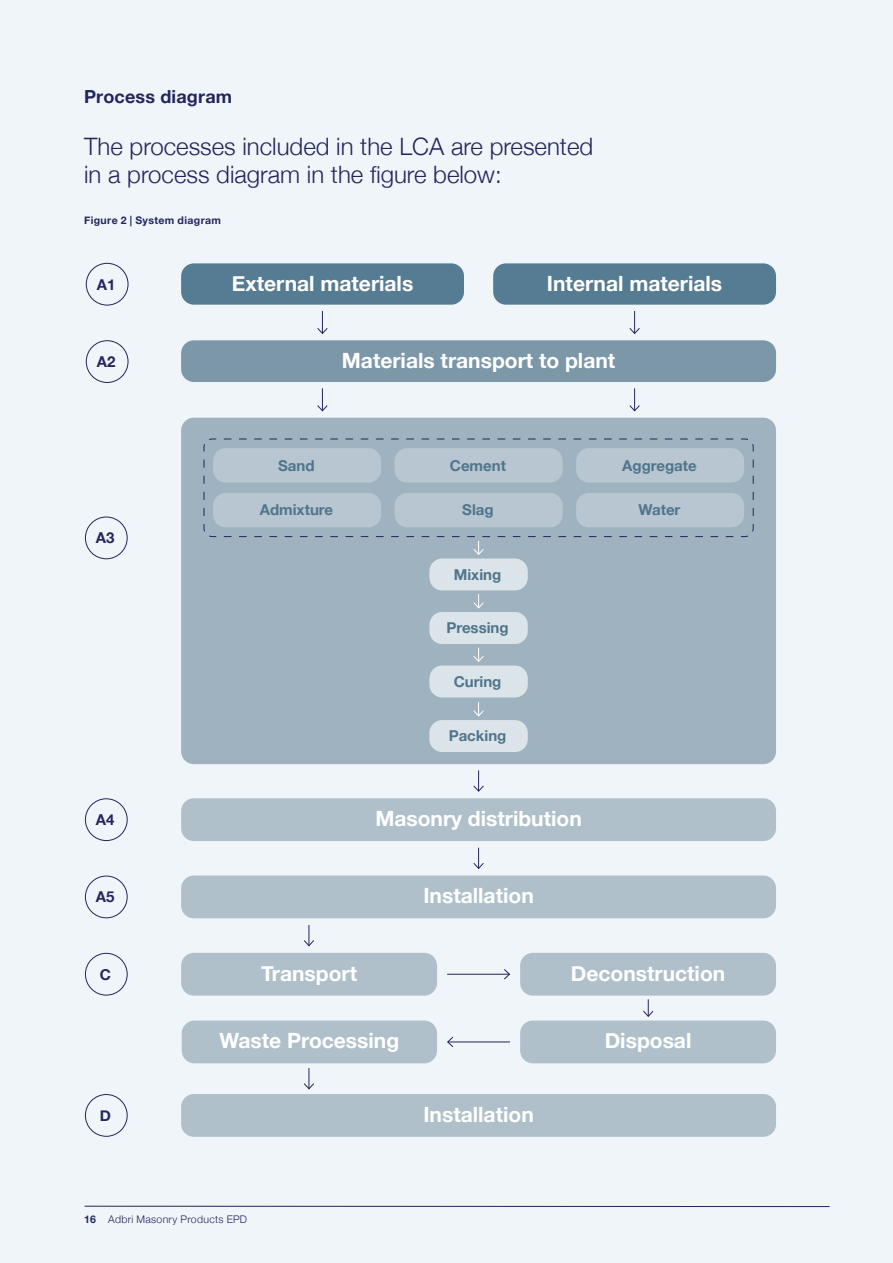
<style>
.page{position:relative;width:893px;height:1263px;background:#eff5f8}
.page>*{position:absolute;margin:0;border:0;box-sizing:border-box;transform-origin:0 0}
.t1{font:300 24px/27.8px "Helvetica Neue";color:#23265c}
.t2{font:700 21px "Helvetica Neue";color:#fff}
.t3{font:700 18px "Helvetica Neue";letter-spacing:.01em;color:#23265c}
.t4{font:700 15px "Helvetica Neue";color:#4f758c}
.t5{font:700 15px "Helvetica Neue";color:#23265c}
.t6{font:300 10.5px "Helvetica Neue";letter-spacing:.03em;color:#23265c}
.t7{font:700 10.5px "Helvetica Neue";letter-spacing:.035em;color:#23265c}
.s1{font-weight:700}
</style>
<div class="page">
<hr style="left:85px;top:1206px;width:745px;height:1px;background:#23265c">
<div style="left:181px;top:263px;width:283px;height:42px;background:#557c92;border-radius:13px"></div>
<div style="left:493px;top:263px;width:283px;height:42px;background:#557c92;border-radius:13px"></div>
<div style="left:181px;top:340px;width:595px;height:42px;background:#7b97a8;border-radius:13px"></div>
<div style="left:181px;top:798px;width:595px;height:43px;background:#afc0ca;border-radius:13px"></div>
<div style="left:181px;top:875px;width:595px;height:43px;background:#afc0ca;border-radius:13px"></div>
<div style="left:181px;top:1094px;width:595px;height:43px;background:#afc0ca;border-radius:13px"></div>
<div style="left:181px;top:953px;width:256px;height:42px;background:#afc0ca;border-radius:13px"></div>
<div style="left:520px;top:953px;width:256px;height:42px;background:#afc0ca;border-radius:13px"></div>
<div style="left:520px;top:1020px;width:256px;height:43px;background:#afc0ca;border-radius:13px"></div>
<div style="left:182px;top:1020px;width:255px;height:43px;background:#afc0ca;border-radius:13px"></div>
<svg style="left:317px;top:311px;width:11px;height:23px"></svg>
<svg style="left:629px;top:311px;width:11px;height:23px"></svg>
<svg style="left:317px;top:388px;width:11px;height:24px"></svg>
<svg style="left:629px;top:388px;width:11px;height:24px"></svg>
<div style="left:181px;top:418px;width:595px;height:346px;background:#9eb2bf;border-radius:13px"></div>
<div style="left:429px;top:558px;width:99px;height:32px;background:#dbe4e9;border-radius:13px"></div>
<div style="left:429px;top:612px;width:99px;height:32px;background:#dbe4e9;border-radius:13px"></div>
<div style="left:429px;top:665px;width:99px;height:32px;background:#dbe4e9;border-radius:13px"></div>
<div style="left:429px;top:720px;width:99px;height:32px;background:#dbe4e9;border-radius:13px"></div>
<svg style="left:203px;top:438px;width:551px;height:99px"></svg>
<div style="left:213px;top:448px;width:168px;height:35px;background:#b7c6d0;border-radius:13px"></div>
<div style="left:213px;top:493px;width:168px;height:34px;background:#b7c6d0;border-radius:13px"></div>
<div style="left:395px;top:448px;width:168px;height:35px;background:#b7c6d0;border-radius:13px"></div>
<div style="left:395px;top:493px;width:168px;height:34px;background:#b7c6d0;border-radius:13px"></div>
<div style="left:576px;top:448px;width:168px;height:35px;background:#b7c6d0;border-radius:13px"></div>
<div style="left:576px;top:493px;width:168px;height:34px;background:#b7c6d0;border-radius:13px"></div>
<svg style="left:224px;top:536px;width:513px;height:19px"></svg>
<svg style="left:473px;top:594px;width:11px;height:15px"></svg>
<svg style="left:473px;top:648px;width:11px;height:14px"></svg>
<svg style="left:473px;top:702px;width:11px;height:15px"></svg>
<svg style="left:473px;top:770px;width:11px;height:22px"></svg>
<svg style="left:473px;top:848px;width:11px;height:21px"></svg>
<svg style="left:303px;top:925px;width:11px;height:22px"></svg>
<svg style="left:304px;top:1068px;width:10px;height:22px"></svg>
<svg style="left:643px;top:999px;width:11px;height:18px"></svg>
<hr style="left:447px;top:974px;width:62px;height:1px;background:#23265c">
<svg style="left:503px;top:969px;width:7px;height:11px"></svg>
<hr style="left:448px;top:1041px;width:62px;height:1px;background:#23265c">
<svg style="left:447px;top:1036px;width:7px;height:11px"></svg>
<div style="left:86px;top:263px;width:42px;height:42px;border:1px solid #23265c;border-radius:50%"></div>
<div style="left:86px;top:340px;width:42px;height:43px;border:1px solid #23265c;border-radius:50%"></div>
<div style="left:85px;top:517px;width:43px;height:42px;border:1px solid #23265c;border-radius:50%"></div>
<div style="left:85px;top:798px;width:43px;height:43px;border:1px solid #23265c;border-radius:50%"></div>
<div style="left:85px;top:876px;width:43px;height:42px;border:1px solid #23265c;border-radius:50%"></div>
<div style="left:85px;top:953px;width:43px;height:42px;border:1px solid #23265c;border-radius:50%"></div>
<div style="left:85px;top:1094px;width:43px;height:43px;border:1px solid #23265c;border-radius:50%"></div>
<p class="t3" style="left:84px;top:82px;width:150px">Process diagram</p>
<p class="t1" style="left:84px;top:131px;width:511px">The processes included in the LCA are presented in a process diagram in the figure below:</p>
<p class="t7" style="left:84px;top:212px;width:138px">Figure 2 | System diagram</p>
<p class="t5" style="left:97px;top:272px;width:20px">A1</p>
<p class="t2" style="left:232px;top:267px;width:183px">External materials</p>
<p class="t2" style="left:547px;top:267px;width:177px">Internal materials</p>
<p class="t5" style="left:97px;top:350px;width:20px">A2</p>
<p class="t2" style="left:342px;top:344px;width:275px">Materials transport to plant</p>
<p class="t4" style="left:278px;top:454px;width:38px">Sand</p>
<p class="t4" style="left:260px;top:498px;width:75px">Admixture</p>
<p class="t4" style="left:450px;top:454px;width:58px">Cement</p>
<p class="t4" style="left:462px;top:498px;width:33px">Slag</p>
<p class="t4" style="left:622px;top:454px;width:76px">Aggregate</p>
<p class="t4" style="left:638px;top:498px;width:43px">Water</p>
<p class="t5" style="left:96px;top:526px;width:20px">A3</p>
<p class="t4" style="left:454px;top:563px;width:49px">Mixing</p>
<p class="t4" style="left:446px;top:616px;width:64px">Pressing</p>
<p class="t4" style="left:454px;top:670px;width:49px">Curing</p>
<p class="t4" style="left:449px;top:724px;width:59px">Packing</p>
<p class="t5" style="left:96px;top:808px;width:20px">A4</p>
<p class="t2" style="left:375px;top:802px;width:208px">Masonry distribution</p>
<p class="t5" style="left:96px;top:885px;width:20px">A5</p>
<p class="t2" style="left:423px;top:879px;width:112px">Installation</p>
<p class="t5" style="left:100px;top:962px;width:13px">C</p>
<p class="t2" style="left:261px;top:956px;width:98px">Transport</p>
<p class="t2" style="left:571px;top:956px;width:156px">Deconstruction</p>
<p class="t2" style="left:220px;top:1024px;width:181px">Waste Processing</p>
<p class="t2" style="left:605px;top:1024px;width:88px">Disposal</p>
<p class="t5" style="left:100px;top:1104px;width:13px">D</p>
<p class="t2" style="left:423px;top:1098px;width:112px">Installation</p>
<p class="t6" style="left:84px;top:1211px;width:164px"><span class="s1">16</span> Adbri Masonry Products EPD</p>
</div>
